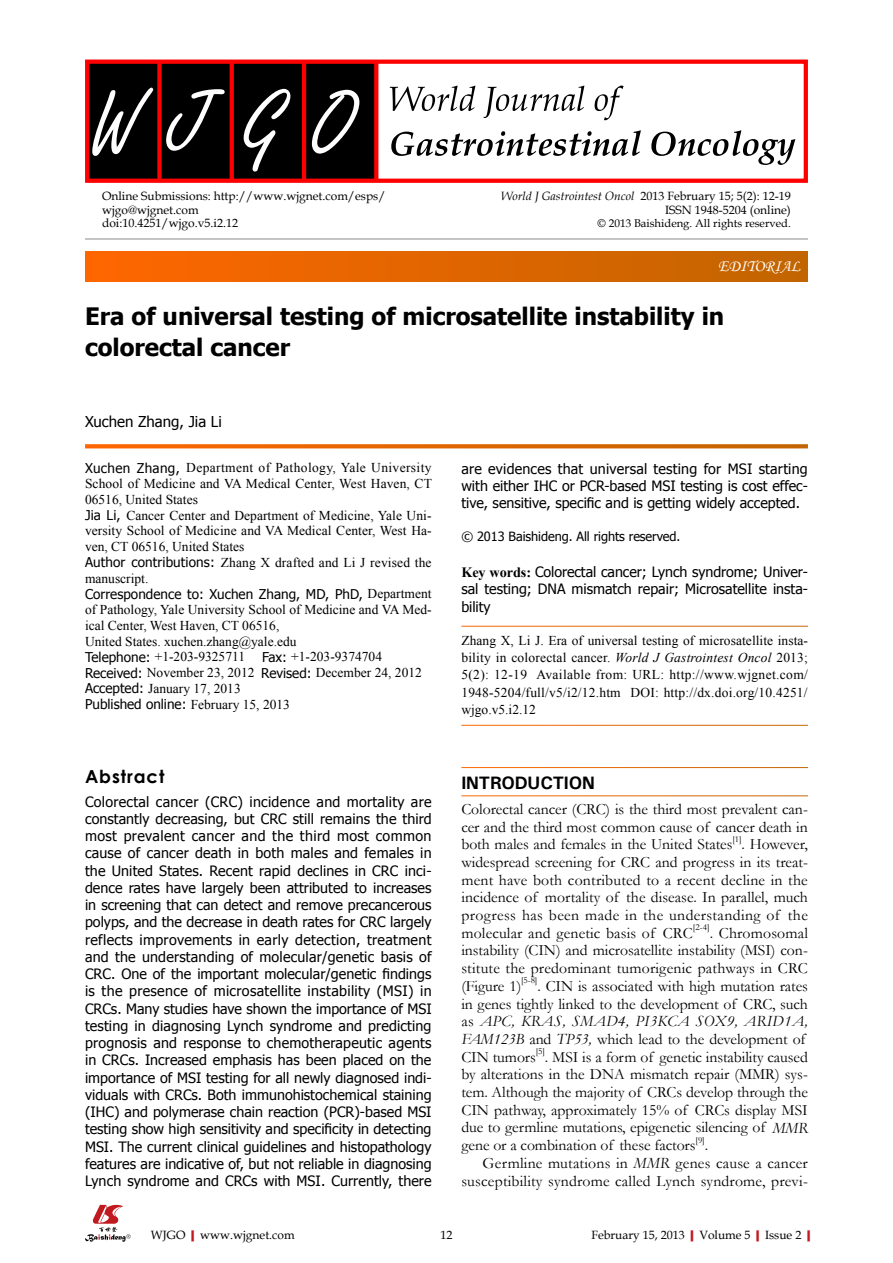
<style>
.page{position:relative;width:893px;height:1263px;background:#fff}
.page>*{position:absolute;margin:0;border:0;box-sizing:border-box;transform-origin:0 0}
.t1{font:700 24px/31.5px "Tahoma";color:#000}
.t2{font:700 18px "Univers";letter-spacing:-.01em;color:#000}
.t3{font:700 18px "Century Gothic";letter-spacing:.05em;color:#000}
.t4{font:16.5px "Monotype Corsiva";color:#fff}
.t5{font:15.75px/17.7px "Garamond";letter-spacing:-.005em;color:#000;text-align:justify}
.t6{font:15.75px "Garamond";letter-spacing:.015em;color:#000}
.t7{font:15px "Tahoma";color:#000}
.t8{font:14.25px/17.2px "Tahoma";color:#000;text-align:justify}
.t9{font:13.5px/15.8px "Times New Roman";color:#000}
.t10{font:13.5px "Tahoma";color:#000}
.t11{font:12.75px "Tahoma";letter-spacing:-.005em;color:#000}
.t12{font:12px/13.5px "Book Antiqua";color:#000}
.t13{font:11.25px "Book Antiqua";color:#000}
.t14{font:9.15px "Garamond";color:#000}
.s1{font-style:italic}
.s2{font-family:"Tahoma"}
.s3{font-family:"Times New Roman"}
.s4{font-family:"Times New Roman";font-weight:700}
.s5{font-weight:700;color:#c01920}
</style>
<div class="page">
<hr style="left:85px;top:239px;width:723px;height:1px;background:#898989">
<div style="left:85px;top:252px;width:723px;height:29px;background:linear-gradient(to right,#f60,#c16500)"></div>
<svg style="left:85px;top:444px;width:723px;height:4px;background:#e16d0d"></svg>
<div style="left:87px;top:61px;width:289px;height:121px;background:#000"></div>
<div style="left:157px;top:61px;width:5px;height:121px;background:#f00"></div>
<svg style="left:230px;top:65px;width:4px;height:113px"></svg>
<hr style="left:302px;top:61px;width:4px;height:121px;background:#f00">
<svg style="left:374px;top:65px;width:4px;height:113px"></svg>
<div style="left:85px;top:60px;width:723px;height:123px;border:4px solid #f00"></div>
<svg style="left:312px;top:90px;width:47px;height:64px"></svg>
<svg style="left:244px;top:89px;width:46px;height:83px"></svg>
<svg style="left:166px;top:89px;width:59px;height:62px"></svg>
<svg style="left:92px;top:88px;width:61px;height:68px"></svg>
<svg style="left:390px;top:86px;width:234px;height:34px"></svg>
<svg style="left:391px;top:130px;width:404px;height:35px"></svg>
<svg style="left:85px;top:1205px;width:46px;height:37px"></svg>
<p class="t12" style="left:102px;top:189px;width:285px">Online Submissions: http://www.wjgnet.com/esps/ wjgo@wjgnet.com<br>doi:10.4251/wjgo.v5.i2.12</p>
<p class="t12" style="left:501px;top:189px;width:291px;text-align:right"><span class="s1">World J Gastrointest Oncol</span> 2013 February 15; 5(2): 12-19<br>ISSN 1948-5204 (online)</p>
<p class="t13" style="left:598px;top:215px;width:195px">© 2013 Baishideng. All rights reserved.</p>
<p class="t4" style="left:718px;top:256px;width:84px">EDITORIAL</p>
<h1 class="t1" style="left:85px;top:298px;width:641px">Era of universal testing of microsatellite instability in colorectal cancer</h1>
<p class="t7" style="left:85px;top:412px;width:138px">Xuchen Zhang, Jia Li</p>
<p class="t9" style="left:85px;top:460px;width:348px"><span class="s2">Xuchen Zhang,</span> Department of Pathology, Yale University School of Medicine and VA Medical Center, West Haven, CT 06516, United States<br><span class="s2">Jia Li,</span> Cancer Center and Department of Medicine, Yale Uni&shy;versity School of Medicine and VA Medical Center, West Ha&shy;ven, CT 06516, United States<br><span class="s2">Author contributions:</span> Zhang X drafted and Li J revised the manuscript.</p>
<p class="t10" style="left:85px;top:585px;width:348px">Correspondence to: Xuchen Zhang, MD, PhD, <span class="s3">Department</span></p>
<p class="t9" style="left:85px;top:602px;width:348px">of Pathology, Yale University School of Medicine and VA Med&shy;ical Center, West Haven, CT 06516,<br>United States. xuchen.zhang@yale.edu<br><span class="s2">Telephone:</span> +1-203-9325711 <span class="s2">Fax:</span> +1-203-9374704<br><span class="s2">Received:</span> November 23, 2012 <span class="s2">Revised:</span> December 24, 2012<br><span class="s2">Accepted:</span> January 17, 2013</p>
<p class="t10" style="left:85px;top:695px;width:206px">Published online: <span class="s3">February 15, 2013</span></p>
<p class="t3" style="left:85px;top:762px;width:81px">Abstract</p>
<p class="t8" style="left:85px;top:792px;width:348px">Colorectal cancer (CRC) incidence and mortality are constantly decreasing, but CRC still remains the third most prevalent cancer and the third most common cause of cancer death in both males and females in the United States. Recent rapid declines in CRC inci&shy;dence rates have largely been attributed to increases in screening that can detect and remove precancerous polyps, and the decrease in death rates for CRC largely reflects improvements in early detection, treatment and the understanding of molecular/genetic basis of CRC. One of the important molecular/genetic findings is the presence of microsatellite instability (MSI) in CRCs. Many studies have shown the importance of MSI testing in diagnosing Lynch syndrome and predicting prognosis and response to chemotherapeutic agents in CRCs. Increased emphasis has been placed on the importance of MSI testing for all newly diagnosed indi&shy;viduals with CRCs. Both immunohistochemical staining (IHC) and polymerase chain reaction (PCR)-based MSI testing show high sensitivity and specificity in detecting MSI. The current clinical guidelines and histopathology features are indicative of, but not reliable in diagnosing Lynch syndrome and CRCs with MSI. Currently, there</p>
<p class="t8" style="left:461px;top:459px;width:348px">are evidences that universal testing for MSI starting with either IHC or PCR-based MSI testing is cost effec&shy;tive, sensitive, specific and is getting widely accepted.</p>
<p class="t11" style="left:461px;top:528px;width:221px">© 2013 Baishideng. All rights reserved.</p>
<p class="t8" style="left:461px;top:562px;width:348px"><span class="s4">Key words:</span> Colorectal cancer; Lynch syndrome; Univer&shy;sal testing; DNA mismatch repair; Microsatellite insta&shy;bility</p>
<p class="t9" style="left:461px;top:632px;width:348px;line-height:17.2px;text-align:justify">Zhang X, Li J. Era of universal testing of microsatellite insta&shy;bility in colorectal cancer. <span class="s1">World J Gastrointest Oncol</span> 2013; 5(2): 12-19 Available from: URL: http://www.wjgnet.com/ 1948-5204/full/v5/i2/12.htm DOI: http://dx.doi.org/10.4251/ wjgo.v5.i2.12</p>
<p class="t2" style="left:461px;top:771px;width:135px">INTRODUCTION</p>
<p class="t5" style="left:461px;top:800px;width:348px">Colorectal cancer (CRC) is the third most prevalent can&shy;cer and the third most common cause of cancer death in both males and females in the United States</p>
<p class="t14" style="left:732px;top:833px;width:11px">[1]</p>
<p class="t5" style="left:461px;top:835px;width:348px;text-indent:280px">. However, widespread screening for CRC and progress in its treat&shy;ment have both contributed to a recent decline in the incidence of mortality of the disease. In parallel, much progress has been made in the understanding of the molecular and genetic basis of CRC</p>
<p class="t14" style="left:693px;top:921px;width:18px">[2-4]</p>
<p class="t5" style="left:461px;top:923px;width:348px;text-indent:248px">. Chromosomal instability (CIN) and microsatellite instability (MSI) con&shy;stitute the predominant tumorigenic pathways in CRC (Figure 1)</p>
<p class="t14" style="left:521px;top:974px;width:18px">[5-8]</p>
<p class="t5" style="left:461px;top:977px;width:348px;text-align:left;text-indent:76px">. CIN is associated with high mutation rates in genes tightly linked to the development of CRC, such as <span class="s1">APC, KRAS, SMAD4, PI3KCA SOX9, ARID1A, FAM123B</span> and <span class="s1">TP53,</span> which lead to the development of CIN tumors</p>
<p class="t14" style="left:536px;top:1045px;width:11px">[5]</p>
<p class="t5" style="left:461px;top:1047px;width:348px;text-indent:84px">. MSI is a form of genetic instability caused by alterations in the DNA mismatch repair (MMR) sys&shy;tem. Although the majority of CRCs develop through the CIN pathway, approximately 15% of CRCs display MSI due to germline mutations, epigenetic silencing of <span class="s1">MMR </span>gene or a combination of these factors</p>
<p class="t14" style="left:696px;top:1133px;width:11px">[9]</p>
<p class="t5" style="left:705px;top:1136px;width:5px">.</p>
<p class="t6" style="left:483px;top:1152px;width:327px">Germline mutations in <span class="s1">MMR</span> genes cause a cancer</p>
<p class="t5" style="left:461px;top:1172px;width:348px">susceptibility syndrome called Lynch syndrome, previ-</p>
<p class="t12" style="left:151px;top:1227px;width:145px">WJGO<span class="s5">|</span>www.wjgnet.com</p>
<p class="t12" style="left:440px;top:1227px;width:13px">12</p>
<p class="t12" style="left:591px;top:1227px;width:226px">February 15, 2013<span class="s5">|</span>Volume 5<span class="s5">|</span>Issue 2<span class="s5">|</span></p>
</div>
